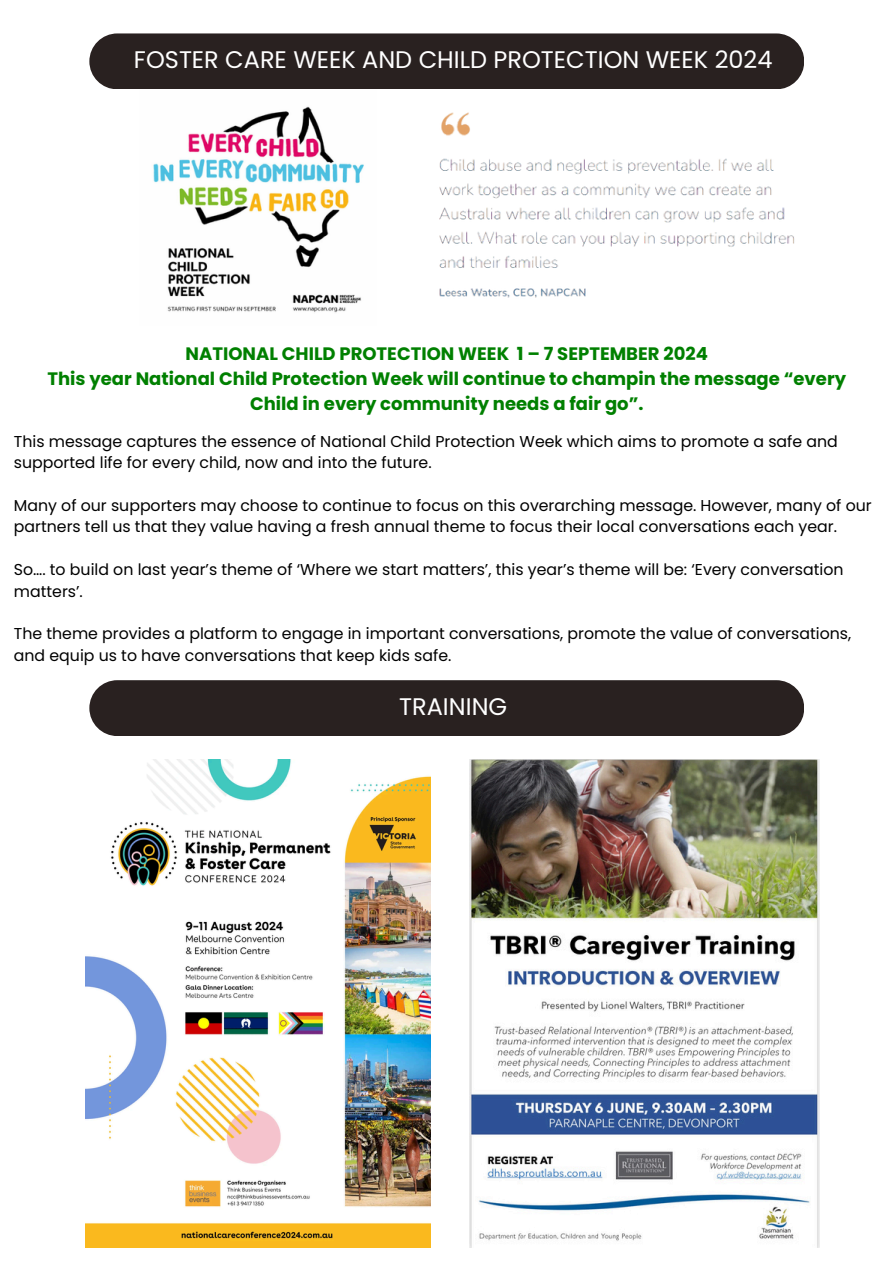
<style>
.page{position:relative;width:894px;height:1264px;background:#fff}
.page>*{position:absolute;margin:0;border:0;box-sizing:border-box;transform-origin:0 0}
.t1{font:24px "Poppins";color:#fff}
.t2{font:700 18px/24.8px "Poppins";color:#008000;text-align:center}
.t3{font:15.75px/21.3px "Poppins";color:#000}
</style>
<div class="page">
<div style="left:89px;top:33px;width:715px;height:56px;background:#292120;border-radius:28px"></div>
<img style="left:153px;top:106px;width:211px;height:207px">
<div style="left:89px;top:680px;width:715px;height:56px;background:#292120;border-radius:28px"></div>
<img style="left:85px;top:760px;width:345px;height:487px">
<img style="left:469px;top:760px;width:350px;height:487px">
<img style="left:439px;top:112px;width:356px;height:186px">
<h3 class="t1" style="left:134px;top:43px;width:640px">FOSTER CARE WEEK AND CHILD PROTECTION WEEK 2024</h3>
<p class="t2" style="left:47px;top:341px;width:799px">NATIONAL CHILD PROTECTION WEEK 1 – 7 SEPTEMBER 2024<br>This year National Child Protection Week will continue to champin the message “every<br>Child in every community needs a fair go”.</p>
<p class="t3" style="left:14px;top:430px;width:825px">This message captures the essence of National Child Protection Week which aims to promote a safe and supported life for every child, now and into the future.</p>
<h1 class="t3" style="left:14px;top:495px;width:859px">Many of our supporters may choose to continue to focus on this overarching message. However, many of our partners tell us that they value having a fresh annual theme to focus their local conversations each year.</h1>
<p class="t3" style="left:14px;top:559px;width:830px">So…. to build on last year’s theme of ‘Where we start matters’, this year’s theme will be: ‘Every conversation matters’.</p>
<p class="t3" style="left:14px;top:623px;width:838px">The theme provides a platform to engage in important conversations, promote the value of conversations, and equip us to have conversations that keep kids safe.</p>
<p class="t1" style="left:399px;top:690px;width:109px">TRAINING</p>
</div>
